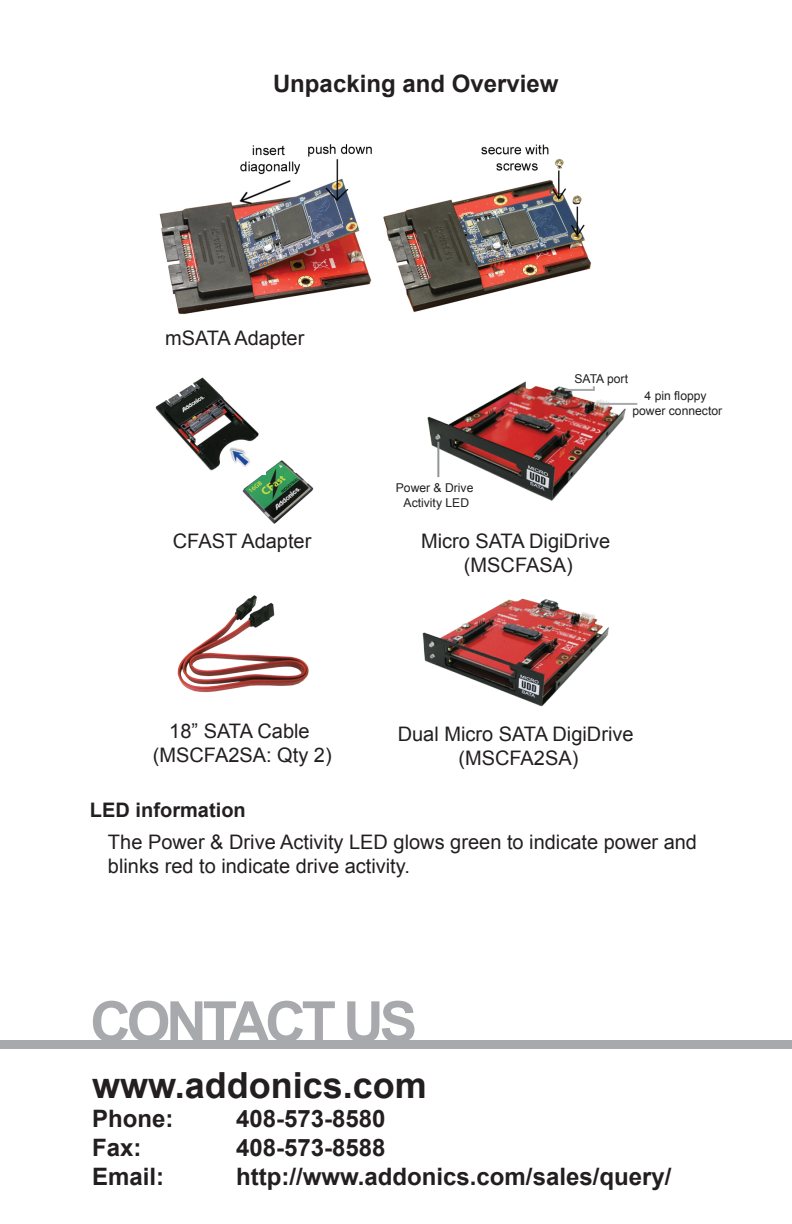
<style>
.page{position:relative;width:792px;height:1224px;background:#fff}
.page>*{position:absolute;margin:0;border:0;box-sizing:border-box;transform-origin:0 0}
.t1{font:700 56.4px "Arial";letter-spacing:-.075em;color:#a8a9ad}
.t2{font:700 36px "Arial";color:#231f20}
.t3{font:700 24px "Arial";color:#231f20}
.t4{font:20px/24px "Arial";color:#231f20;text-align:center}
.t5{font:700 20px "Arial";color:#231f20}
.t6{font:12.2px/14.6px "Arial";color:#231f20;text-align:center}
</style>
<div class="page">
<img style="left:242px;top:460px;width:72px;height:64px">
<img style="left:427px;top:381px;width:199px;height:120px">
<div style="left:0;top:1040px;width:792px;height:9px;background:#a8a9ad"></div>
<hr style="left:437px;top:442px;width:2px;height:35px;background:#939598">
<hr style="left:600px;top:403px;width:37px;height:2px;background:#a8a9ad">
<svg style="left:563px;top:384px;width:33px;height:8px"></svg>
<img style="left:155px;top:377px;width:111px;height:98px">
<img style="left:159px;top:144px;width:432px;height:170px">
<img style="left:229px;top:447px;width:20px;height:20px">
<img style="left:177px;top:595px;width:132px;height:98px">
<img style="left:422px;top:598px;width:187px;height:109px">
<p class="t3" style="left:273px;top:68px;width:287px">Unpacking and Overview</p>
<p class="t4" style="left:165px;top:326px;width:141px">mSATA Adapter</p>
<p class="t6" style="left:396px;top:481px;width:79px">Power &amp; Drive<br>Activity LED</p>
<p class="t6" style="left:574px;top:372px;width:55px">SATA port</p>
<p class="t6" style="left:632px;top:389px;width:91px">4 pin floppy power connector</p>
<p class="t4" style="left:173px;top:529px;width:140px">CFAST Adapter</p>
<p class="t4" style="left:421px;top:529px;width:191px">Micro SATA DigiDrive (MSCFASA)</p>
<p class="t4" style="left:153px;top:719px;width:180px">18” SATA Cable (MSCFA2SA: Qty 2)</p>
<p class="t4" style="left:398px;top:722px;width:237px">Dual Micro SATA DigiDrive (MSCFA2SA)</p>
<p class="t5" style="left:90px;top:796px;width:157px">LED information</p>
<p class="t4" style="left:108px;top:831px;width:591px;text-align:left">The Power &amp; Drive Activity LED glows green to indicate power and blinks red to indicate drive activity.</p>
<h1 class="t1" style="left:90px;top:984px;width:329px">CONTACT US</h1>
<h2 class="t2" style="left:92px;top:1061px;width:336px">www.addonics.com</h2>
<p class="t3" style="left:92px;top:1102px;width:83px">Phone:</p>
<p class="t3" style="left:236px;top:1102px;width:151px">408-573-8580</p>
<p class="t3" style="left:92px;top:1131px;width:51px">Fax:</p>
<p class="t3" style="left:236px;top:1131px;width:151px">408-573-8588</p>
<p class="t3" style="left:92px;top:1160px;width:74px">Email:</p>
<p class="t3" style="left:236px;top:1160px;width:437px">http://www.addonics.com/sales/query/</p>
</div>
